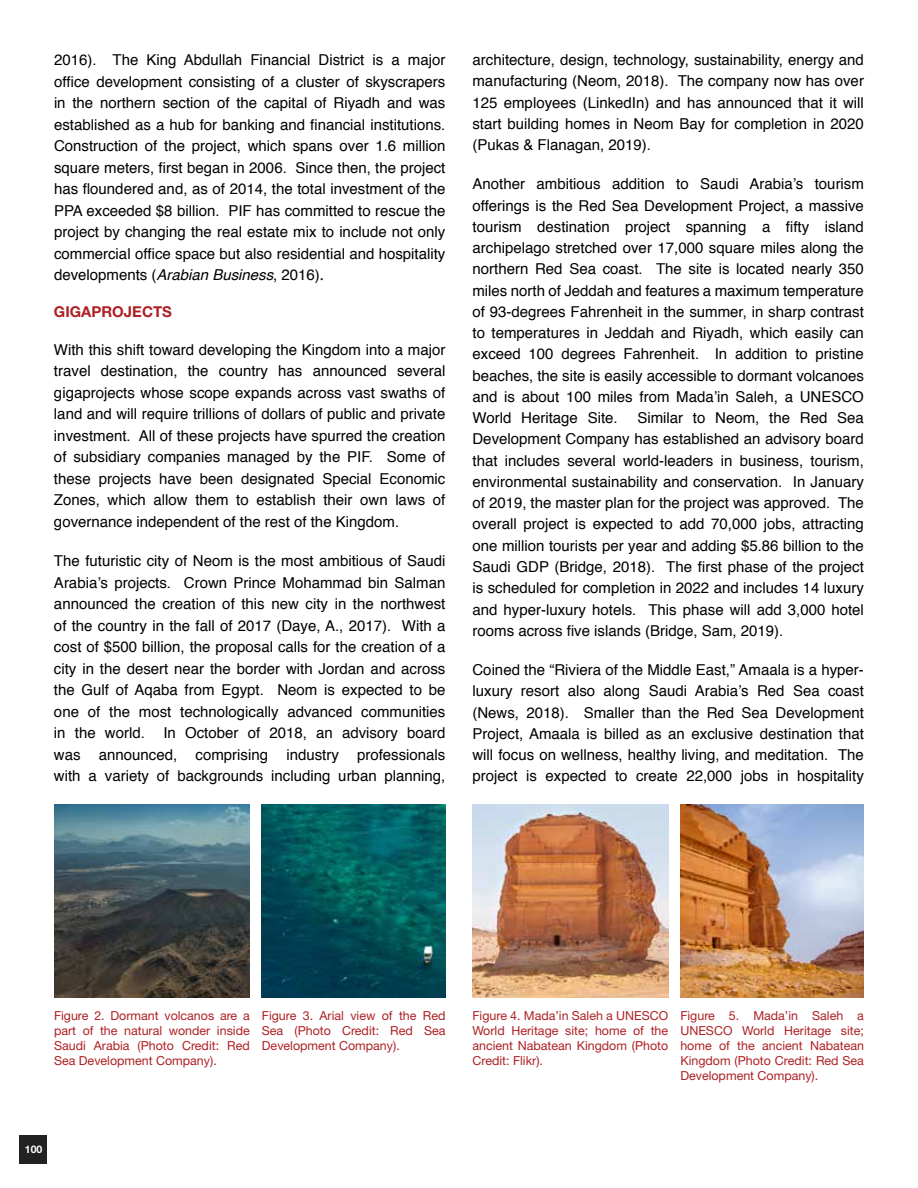
<style>
.page{position:relative;width:918px;height:1188px;background:#fff}
.page>*{position:absolute;margin:0;border:0;box-sizing:border-box;transform-origin:0 0}
.t1{font:15px/21.3px "Helvetica";color:#000;text-align:justify}
.t2{font:700 15px "Helvetica Neue LT Std";color:#ae2024}
.t3{font:12.45px/15px "Helvetica Neue LT Std";color:#ae2024;text-align:justify}
.t4{font:700 10.5px "Helvetica Neue LT Std";color:#fff}
.s1{font-style:italic}
.s2{font-family:"Georgia"}
</style>
<div class="page">
<div style="left:20px;top:1135px;width:27px;height:29px;background:#222"></div>
<img style="left:472px;top:804px;width:196px;height:194px">
<img style="left:54px;top:804px;width:196px;height:194px">
<img style="left:680px;top:804px;width:184px;height:194px">
<img style="left:262px;top:804px;width:184px;height:194px">
<p class="t1" style="left:54px;top:50px;width:393px">2016). The King Abdullah Financial District is a major office development consisting of a cluster of skyscrapers in the northern section of the capital of Riyadh and was established as a hub for banking and financial institutions.<br>Construction of the project, which spans over 1.6 million square meters, first began in 2006. Since then, the project has floundered and, as of 2014, the total investment of the PPA exceeded $8 billion. PIF has committed to rescue the project by changing the real estate mix to include not only commercial office space but also residential and hospitality developments (<span class="s1">Arabian Business</span>, 2016)<span class="s2">.</span></p>
<p class="t2" style="left:54px;top:302px;width:120px">GIGAPROJECTS</p>
<p class="t1" style="left:54px;top:339px;width:393px">With this shift toward developing the Kingdom into a major travel destination, the country has announced several gigaprojects whose scope expands across vast swaths of land and will require trillions of dollars of public and private investment. All of these projects have spurred the creation of subsidiary companies managed by the PIF. Some of these projects have been designated Special Economic Zones, which allow them to establish their own laws of governance independent of the rest of the Kingdom.</p>
<p class="t1" style="left:54px;top:551px;width:393px">The futuristic city of Neom is the most ambitious of Saudi Arabia’s projects. Crown Prince Mohammad bin Salman announced the creation of this new city in the northwest of the country in the fall of 2017 (Daye, A., 2017). With a cost of $500 billion, the proposal calls for the creation of a city in the desert near the border with Jordan and across the Gulf of Aqaba from Egypt. Neom is expected to be one of the most technologically advanced communities in the world. In October of 2018, an advisory board was announced, comprising industry professionals with a variety of backgrounds including urban planning,</p>
<p class="t1" style="left:472px;top:50px;width:393px">architecture, design, technology, sustainability, energy and manufacturing (Neom, 2018). The company now has over 125 employees (LinkedIn) and has announced that it will start building homes in Neom Bay for completion in 2020 (Pukas &amp; Flanagan, 2019).</p>
<p class="t1" style="left:472px;top:174px;width:393px">Another ambitious addition to Saudi Arabia’s tourism offerings is the Red Sea Development Project, a massive tourism destination project spanning a fifty island archipelago stretched over 17,000 square miles along the northern Red Sea coast. The site is located nearly 350 miles north of Jeddah and features a maximum temperature of 93-degrees Fahrenheit in the summer, in sharp contrast to temperatures in Jeddah and Riyadh, which easily can exceed 100 degrees Fahrenheit. In addition to pristine beaches, the site is easily accessible to dormant volcanoes and is about 100 miles from Mada’in Saleh, a UNESCO World Heritage Site.</p>
<p class="t1" style="left:472px;top:408px;width:393px;text-indent:165px">Similar to Neom, the Red Sea Development Company has established an advisory board that includes several world-leaders in business, tourism, environmental sustainability and conservation. In January of 2019, the master plan for the project was approved. The overall project is expected to add 70,000 jobs, attracting one million tourists per year and adding $5.86 billion to the Saudi GDP (Bridge, 2018). The first phase of the project is scheduled for completion in 2022 and includes 14 luxury and hyper-luxury hotels. This phase will add 3,000 hotel rooms across five islands (Bridge, Sam, 2019).</p>
<p class="t1" style="left:472px;top:660px;width:393px">Coined the “Riviera of the Middle East,” Amaala is a hyper&shy;luxury resort also along Saudi Arabia’s Red Sea coast (News, 2018). Smaller than the Red Sea Development Project, Amaala is billed as an exclusive destination that will focus on wellness, healthy living, and meditation. The project is expected to create 22,000 jobs in hospitality</p>
<p class="t3" style="left:472px;top:1008px;width:197px">Figure 4. Mada’in Saleh a UNESCO World Heritage site; home of the ancient Nabatean Kingdom (Photo Credit: Flikr).</p>
<p class="t3" style="left:54px;top:1008px;width:197px">Figure 2. Dormant volcanos are a part of the natural wonder inside Saudi Arabia (Photo Credit: Red Sea Development Company).</p>
<p class="t3" style="left:680px;top:1008px;width:185px">Figure 5. Mada’in Saleh a UNESCO World Heritage site; home of the ancient Nabatean Kingdom (Photo Credit: Red Sea Development Company).</p>
<p class="t3" style="left:262px;top:1008px;width:185px">Figure 3. Arial view of the Red Sea (Photo Credit: Red Sea Development Company).</p>
<p class="t4" style="left:25px;top:1142px;width:19px">100</p>
</div>
